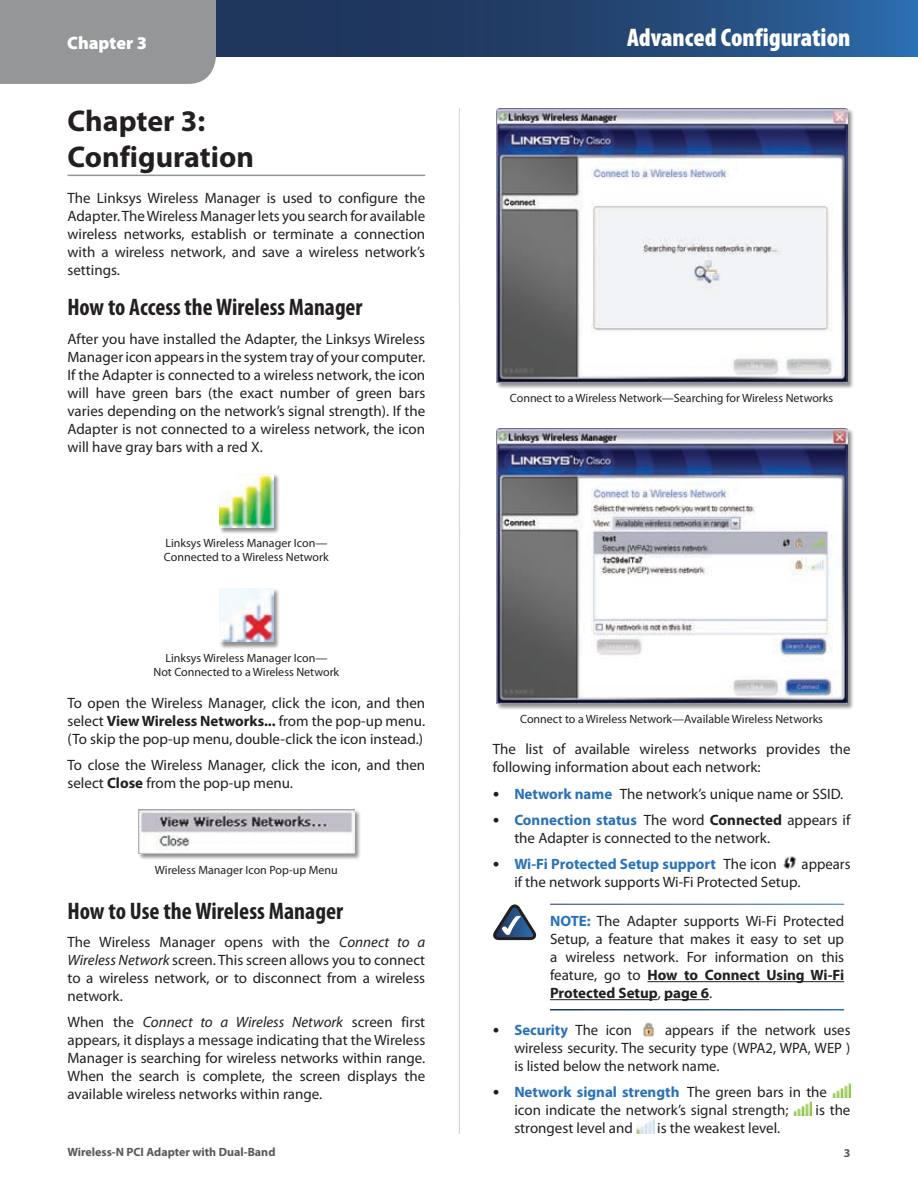
<style>
.page{position:relative;width:918px;height:1188px;background:#fff}
.page>*{position:absolute;margin:0;border:0;box-sizing:border-box;transform-origin:0 0}
.t1{font:700 30px/36px "Myriad Pro";color:#231f20}
.t2{font:900 condensed 25.5px "Myriad Pro";color:#fff}
.t3{font:700 condensed 24px "Myriad Pro";color:#231f20}
.t4{font:900 18px "Myriad Pro";color:#fff}
.t5{font:15px/18px "Myriad Pro";color:#231f20;text-align:justify}
.t6{font:700 15px "Myriad Pro";color:#2972b9}
.t7{font:12px/14.4px "Myriad Pro";color:#231f20}
.t8{font:700 12px "Myriad Pro";color:#58595b}
.s1{font-weight:700}
.s2{font-style:italic}
.s3{font-family:"Helvetica Neue";font-weight:500;font-stretch:condensed;font-size:13.5px}
.s4{font-weight:700;color:#2972b9}
.s5{font-family:"Helvetica Neue";font-weight:500;font-stretch:condensed;font-size:13.5px;color:#231f20}
.s6{font-weight:400;color:#231f20}
</style>
<div class="page">
<div style="left:0;top:0;width:216px;height:84px;background:#949698"></div>
<svg style="left:219px;top:3px;width:696px;height:51px;background:#224573"></svg>
<hr style="left:68px;top:175px;width:357px;height:1px;background:#949698">
<div style="left:219px;top:473px;width:61px;height:61px;background:#231f20;opacity:.5"></div>
<img style="left:219px;top:473px;width:54px;height:54px">
<div style="left:219px;top:588px;width:61px;height:61px;background:#231f20;opacity:.5"></div>
<img style="left:219px;top:588px;width:54px;height:54px">
<div style="left:138px;top:809px;width:223px;height:52px;background:#231f20;opacity:.5"></div>
<img style="left:138px;top:809px;width:216px;height:45px">
<div style="left:496px;top:108px;width:358px;height:281px;background:#231f20;opacity:.5"></div>
<img style="left:496px;top:108px;width:351px;height:274px">
<div style="left:496px;top:429px;width:358px;height:281px;background:#231f20;opacity:.5"></div>
<img style="left:496px;top:429px;width:351px;height:274px">
<img style="left:783px;top:856px;width:13px;height:13px">
<svg style="left:493px;top:904px;width:43px;height:36px"></svg>
<hr style="left:647px;top:981px;width:197px;height:1px;background:#231f20">
<hr style="left:550px;top:999px;width:108px;height:1px;background:#231f20">
<hr style="left:664px;top:999px;width:45px;height:1px;background:#231f20">
<img style="left:643px;top:1022px;width:11px;height:15px">
<img style="left:832px;top:1083px;width:18px;height:14px">
<img style="left:793px;top:1101px;width:18px;height:14px">
<img style="left:636px;top:1119px;width:18px;height:14px">
<p class="t4" style="left:67px;top:30px;width:82px">Chapter 3</p>
<h2 class="t2" style="left:627px;top:21px;width:225px">Advanced Configuration</h2>
<h1 class="t1" style="left:68px;top:101px;width:188px">Chapter 3:<br>Configuration</h1>
<p class="t5" style="left:68px;top:189px;width:359px">The Linksys Wireless Manager is used to configure the Adapter. The Wireless Manager lets you search for available wireless networks, establish or terminate a connection with a wireless network, and save a wireless network’s settings.</p>
<h3 class="t3" style="left:68px;top:292px;width:297px">How to Access the Wireless Manager</h3>
<p class="t5" style="left:68px;top:330px;width:359px">After you have installed the Adapter, the Linksys Wireless Manager icon appears in the system tray of your computer.<br>If the Adapter is connected to a wireless network, the icon will have green bars (the exact number of green bars varies depending on the network’s signal strength). If the Adapter is not connected to a wireless network, the icon will have gray bars with a red X.</p>
<p class="t7" style="left:164px;top:535px;width:166px">Linksys Wireless Manager Icon—<br>Connected to a Wireless Network</p>
<p class="t7" style="left:153px;top:650px;width:187px;text-align:center">Linksys Wireless Manager Icon—<br>Not Connected to a Wireless Network</p>
<p class="t5" style="left:68px;top:693px;width:359px">To open the Wireless Manager, click the icon, and then select <span class="s1">View Wireless Networks...</span> from the pop-up menu. (To skip the pop-up menu, double-click the icon instead.)</p>
<p class="t5" style="left:68px;top:756px;width:359px">To close the Wireless Manager, click the icon, and then select <span class="s1">Close</span> from the pop-up menu.</p>
<p class="t7" style="left:155px;top:862px;width:184px">Wireless Manager Icon Pop-up Menu</p>
<h3 class="t3" style="left:68px;top:896px;width:277px">How to Use the Wireless Manager</h3>
<p class="t5" style="left:68px;top:933px;width:359px">The Wireless Manager opens with the <span class="s2">Connect to a Wireless Network</span> screen. This screen allows you to connect to a wireless network, or to disconnect from a wireless network.</p>
<p class="t5" style="left:68px;top:1013px;width:359px">When the <span class="s2">Connect to a Wireless Network</span> screen first appears, it displays a message indicating that the Wireless Manager is searching for wireless networks within range.<br>When the search is complete, the screen displays the available wireless networks within range.</p>
<p class="t7" style="left:510px;top:391px;width:325px">Connect to a Wireless Network—Searching for Wireless Networks</p>
<p class="t7" style="left:520px;top:712px;width:304px">Connect to a Wireless Network—Available Wireless Networks</p>
<p class="t5" style="left:493px;top:740px;width:359px">The list of available wireless networks provides the following information about each network:</p>
<p class="t5" style="left:493px;top:784px;width:352px"><span class="s3">•</span> <span class="s4">Network name</span> The network’s unique name or SSID.</p>
<p class="t5" style="left:514px;top:810px;width:338px;text-indent:-22px"><span class="s3">•</span> <span class="s4">Connection status</span> The word <span class="s1">Connected</span> appears if the Adapter is connected to the network.</p>
<p class="t6" style="left:493px;top:854px;width:285px"><span class="s5">•</span> Wi-Fi Protected Setup support <span class="s6">The icon</span></p>
<p class="t5" style="left:802px;top:854px;width:50px">appears</p>
<p class="t5" style="left:514px;top:872px;width:288px">if the network supports Wi-Fi Protected Setup.</p>
<p class="t5" style="left:550px;top:912px;width:296px"><span class="s4">NOTE:</span> The Adapter supports Wi-Fi Protected Setup, a feature that makes it easy to set up a wireless network. For information on this feature, go to <span class="s1">How to Connect Using Wi-Fi Protected Setup</span>, <span class="s1">page 6</span>.</p>
<p class="t6" style="left:493px;top:1020px;width:141px"><span class="s5">•</span> Security <span class="s6">The icon</span></p>
<p class="t5" style="left:514px;top:1021px;width:338px;text-indent:151px">appears if the network uses wireless security. The security type (WPA2, WPA, WEP ) is listed below the network name.</p>
<p class="t5" style="left:514px;top:1083px;width:314px;text-indent:-22px"><span class="s3">•</span> <span class="s4">Network signal strength</span> The green bars in the icon indicate the network’s signal strength;</p>
<p class="t5" style="left:816px;top:1101px;width:36px">is the</p>
<p class="t5" style="left:514px;top:1119px;width:120px">strongest level and</p>
<p class="t5" style="left:657px;top:1119px;width:125px">is the weakest level.</p>
<p class="t8" style="left:68px;top:1144px;width:209px">Wireless-N PCI Adapter with Dual-Band</p>
<p class="t8" style="left:844px;top:1145px;width:8px">3</p>
</div>
